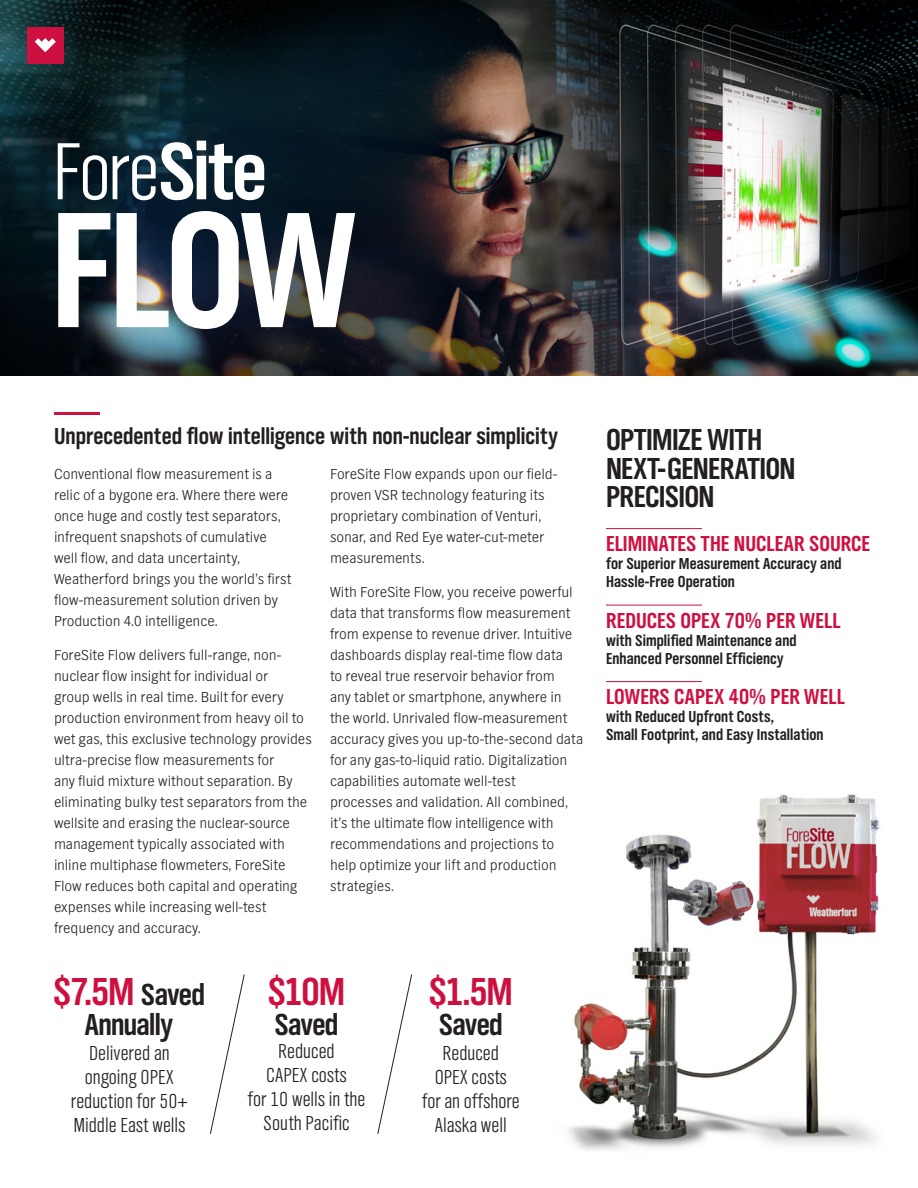
<style>
.page{position:relative;width:918px;height:1188px;background:#fff}
.page>*{position:absolute;margin:0;border:0;box-sizing:border-box;transform-origin:0 0}
.t1{font:171px "TV Nord EF Bold Con";color:#fff}
.t2{font:84px "TV Nord EF Light Con";color:#fff}
.RR_NUMBERS_27{font:40.5px "TV Nord EF Bold Con";letter-spacing:-.03em;color:#ce1041}
.SB_header{font:31.5px/28.5px "TV Nord EF Bold Con";letter-spacing:-.015em;color:#231f20}
.RR_NUMBERS_27-2{font:31.5px "TV Nord EF Bold Con";letter-spacing:-.02em;color:#231f20}
.t3{font:24px "TV Nord EF Bold Con";color:#231f20}
.RR_NUMBER{font:22.5px "TV Nord EF Bold Con";letter-spacing:.01em;color:#ce1041}
.SB_RR{font:21px/24px "TV Nord EF Light Con";color:#231f20;text-align:center}
.t4{font:16.5px/18px "TV Nord EF Bold Con";letter-spacing:.005em;color:#231f20}
.BODY_COPY{font:300 15px/21px "TV Nord EF";letter-spacing:-.005em;color:#231f20}
.s1{font-family:"TV Nord EF Bold Con"}
.s2{font-size:31.5px;color:#231f20}
</style>
<div class="page">
<img style="left:568px;top:794px;width:312px;height:356px">
<img style="left:0;top:0;width:918px;height:376px">
<div style="left:27px;top:27px;width:37px;height:37px;background:#ce1041"></div>
<svg style="left:35px;top:38px;width:21px;height:14px"></svg>
<hr style="left:54px;top:413px;width:46px;height:2px;background:#ce1041">
<hr style="left:606px;top:528px;width:96px;height:1px;background:#ce1041">
<hr style="left:606px;top:605px;width:96px;height:1px;background:#ce1041">
<hr style="left:606px;top:681px;width:96px;height:1px;background:#ce1041">
<svg style="left:209px;top:974px;width:36px;height:160px"></svg>
<svg style="left:377px;top:974px;width:36px;height:160px"></svg>
<p class="t2" style="left:52px;top:128px;width:216px">Fore<span class="s1">Site</span></p>
<p class="t1" style="left:50px;top:170px;width:307px">FLOW</p>
<h4 class="t3" style="left:54px;top:422px;width:506px">Unprecedented flow intelligence with non-nuclear simplicity</h4>
<p class="BODY_COPY" style="left:54px;top:464px;width:239px">Conventional flow measurement is a relic of a bygone era. Where there were once huge and costly test separators, infrequent snapshots of cumulative well flow, and data uncertainty, Weatherford brings you the world’s first flow-measurement solution driven by Production 4.0 intelligence.</p>
<p class="BODY_COPY" style="left:54px;top:645px;width:260px">ForeSite Flow delivers full-range, non&shy;nuclear flow insight for individual or<br>group wells in real time. Built for every production environment from heavy oil to wet gas, this exclusive technology provides ultra-precise flow measurements for<br>any fluid mixture without separation. By eliminating bulky test separators from the wellsite and erasing the nuclear-source management typically associated with inline multiphase flowmeters, ForeSite Flow reduces both capital and operating expenses while increasing well-test frequency and accuracy.</p>
<p class="BODY_COPY" style="left:330px;top:464px;width:229px">ForeSite Flow expands upon our field&shy;proven VSR technology featuring its proprietary combination of Venturi, sonar, and Red Eye water-cut-meter measurements.</p>
<p class="BODY_COPY" style="left:330px;top:582px;width:255px">With ForeSite Flow, you receive powerful data that transforms flow measurement from expense to revenue driver. Intuitive dashboards display real-time flow data<br>to reveal true reservoir behavior from<br>any tablet or smartphone, anywhere in the world. Unrivaled flow-measurement accuracy gives you up-to-the-second data for any gas-to-liquid ratio. Digitalization capabilities automate well-test<br>processes and validation. All combined, it’s the ultimate flow intelligence with recommendations and projections to help optimize your lift and production strategies.</p>
<p class="RR_NUMBERS_27" style="left:53px;top:968px;width:153px">$7.5M <span class="s2">Saved</span></p>
<p class="RR_NUMBERS_27-2" style="left:85px;top:1007px;width:90px">Annually</p>
<p class="SB_RR" style="left:71px;top:1041px;width:119px">Delivered an ongoing OPEX reduction for 50+<br>Middle East wells</p>
<p class="RR_NUMBERS_27" style="left:268px;top:968px;width:79px">$10M</p>
<p class="RR_NUMBERS_27-2" style="left:274px;top:1007px;width:66px">Saved</p>
<p class="SB_RR" style="left:248px;top:1040px;width:119px">Reduced<br>CAPEX costs<br>for 10 wells in the<br>South Pacific</p>
<p class="RR_NUMBERS_27" style="left:429px;top:968px;width:86px">$1.5M</p>
<p class="RR_NUMBERS_27-2" style="left:439px;top:1007px;width:66px">Saved</p>
<p class="SB_RR" style="left:422px;top:1041px;width:100px">Reduced<br>OPEX costs<br>for an offshore<br>Alaska well</p>
<p class="SB_header" style="left:606px;top:426px;width:191px">OPTIMIZE WITH<br>NEXT-GENERATION<br>PRECISION</p>
<p class="RR_NUMBER" style="left:606px;top:531px;width:266px">ELIMINATES THE NUCLEAR SOURCE</p>
<h6 class="t4" style="left:606px;top:555px;width:237px">for Superior Measurement Accuracy and<br>Hassle-Free Operation</h6>
<p class="RR_NUMBER" style="left:606px;top:607px;width:236px">REDUCES OPEX 70% PER WELL</p>
<h6 class="t4" style="left:606px;top:632px;width:192px">with Simplified Maintenance and<br>Enhanced Personnel Efficiency</h6>
<p class="RR_NUMBER" style="left:606px;top:684px;width:240px">LOWERS CAPEX 40% PER WELL</p>
<h6 class="t4" style="left:606px;top:708px;width:219px">with Reduced Upfront Costs,<br>Small Footprint, and Easy Installation</h6>
</div>
